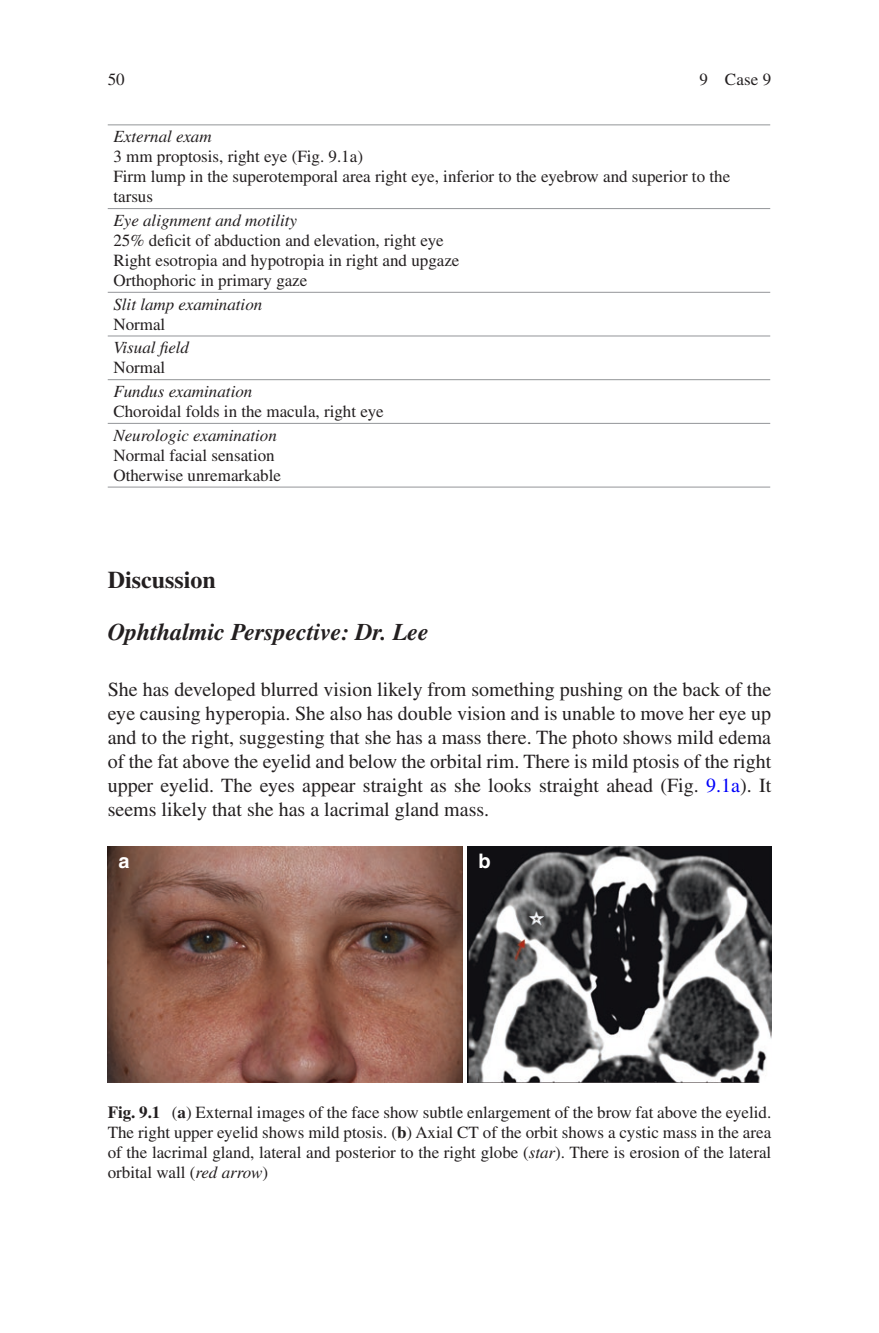
<style>
.page{position:relative;width:879px;height:1333px;background:#fff}
.page>*{position:absolute;margin:0;border:0;box-sizing:border-box;transform-origin:0 0}
.t1{font:italic 700 24px "Mdpxbt Times LT Std";color:#231f20}
.t2{font:700 24px "Njxnwv Times LT Std";color:#231f20}
.t3{font:20px/24px "Vphmrb Times LT Std";color:#231f20;text-align:justify}
.t4{font:700 20px "Dxntsw Helvetica";color:#fff}
.t5{font:17px/20px "Vphmrb Times LT Std";color:#231f20}
.t6{font:italic 17px "Ypqdsn Times LT Std";color:#231f20}
.t7{font:17px "Djntjj Times LT Std";color:#231f20}
.s1{color:#0000fa}
.s2{font-family:"Njxnwv Times LT Std";font-weight:700}
.s3{font-family:"Ypqdsn Times LT Std";font-style:italic}
</style>
<div class="page">
<img style="left:108px;top:846px;width:355px;height:236px">
<img style="left:467px;top:846px;width:304px;height:236px">
<hr style="left:108px;top:124px;width:662px;height:1px;background:#939598">
<hr style="left:108px;top:208px;width:662px;height:1px;background:#939598">
<hr style="left:108px;top:292px;width:662px;height:1px;background:#939598">
<hr style="left:108px;top:335px;width:662px;height:1px;background:#939598">
<hr style="left:108px;top:379px;width:662px;height:1px;background:#939598">
<hr style="left:108px;top:423px;width:662px;height:1px;background:#939598">
<hr style="left:108px;top:486px;width:662px;height:1px;background:#939598">
<p class="t5" style="left:108px;top:69px;width:18px">50</p>
<p class="t7" style="left:699px;top:70px;width:73px">9 Case 9</p>
<p class="t6" style="left:113px;top:127px;width:100px">External exam</p>
<p class="t5" style="left:113px;top:147px;width:618px">3 mm proptosis, right eye (Fig. 9.1a)<br>Firm lump in the superotemporal area right eye, inferior to the eyebrow and superior to the tarsus</p>
<p class="t6" style="left:113px;top:211px;width:185px">Eye alignment and motility</p>
<p class="t5" style="left:113px;top:230px;width:347px">25% deficit of abduction and elevation, right eye<br>Right esotropia and hypotropia in right and upgaze<br>Orthophoric in primary gaze</p>
<p class="t6" style="left:113px;top:295px;width:150px">Slit lamp examination</p>
<p class="t5" style="left:113px;top:314px;width:53px">Normal</p>
<p class="t6" style="left:113px;top:338px;width:77px">Visual field</p>
<p class="t5" style="left:113px;top:357px;width:53px">Normal</p>
<p class="t6" style="left:113px;top:382px;width:140px">Fundus examination</p>
<p class="t5" style="left:113px;top:401px;width:272px">Choroidal folds in the macula, right eye</p>
<p class="t6" style="left:113px;top:426px;width:165px">Neurologic examination</p>
<p class="t5" style="left:113px;top:445px;width:169px">Normal facial sensation<br>Otherwise unremarkable</p>
<h1 class="t2" style="left:108px;top:565px;width:110px">Discussion</h1>
<h1 class="t1" style="left:108px;top:617px;width:322px">Ophthalmic Perspective: Dr. Lee</h1>
<p class="t3" style="left:108px;top:677px;width:665px">She has developed blurred vision likely from something pushing on the back of the eye causing hyperopia. She also has double vision and is unable to move her eye up and to the right, suggesting that she has a mass there. The photo shows mild edema of the fat above the eyelid and below the orbital rim. There is mild ptosis of the right upper eyelid. The eyes appear straight as she looks straight ahead (Fig. <span class="s1">9.1a</span>). It seems likely that she has a lacrimal gland mass.</p>
<p class="t4" style="left:118px;top:849px;width:13px">a</p>
<p class="t4" style="left:478px;top:849px;width:14px">b</p>
<p class="t5" style="left:108px;top:1102px;width:665px;text-align:justify"><span class="s2">Fig. 9.1</span> (<span class="s2">a</span>) External images of the face show subtle enlargement of the brow fat above the eyelid.<br>The right upper eyelid shows mild ptosis. (<span class="s2">b</span>) Axial CT of the orbit shows a cystic mass in the area of the lacrimal gland, lateral and posterior to the right globe (<span class="s3">star</span>). There is erosion of the lateral orbital wall (<span class="s3">red arrow</span>)</p>
</div>
